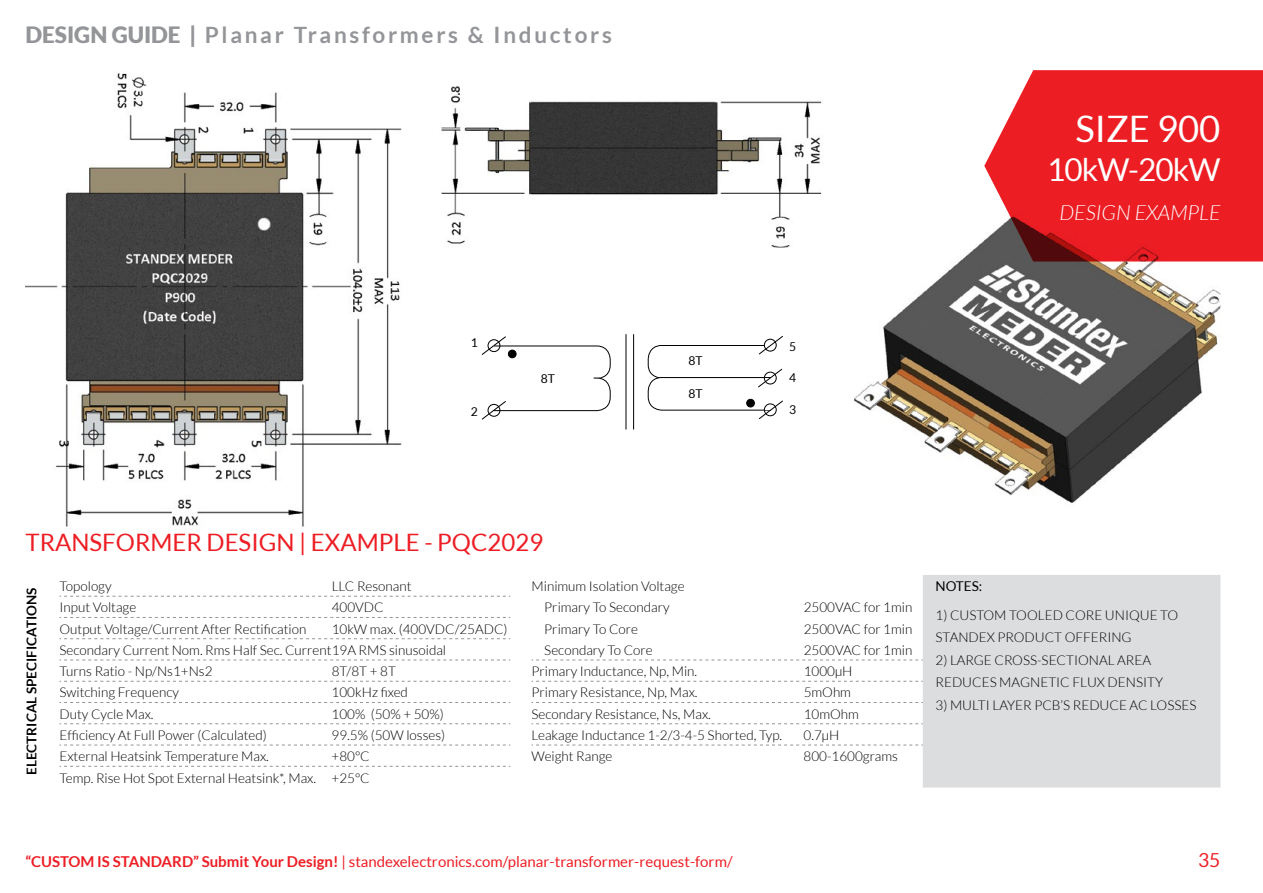
<style>
.page{position:relative;width:1263px;height:893px;background:#fff}
.page>*{position:absolute;margin:0;border:0;box-sizing:border-box;transform-origin:0 0}
.t1{font:36.45px "Lato";color:#fff}
.t2{font:31.5px "Lato";letter-spacing:-.03em;color:#fff}
.t3{font:24px "Lato";color:#ed1d24}
.t4{font:700 22.5px "Lato";letter-spacing:.12em;color:#939598}
.t5{font:italic 300 21px "Lato";color:#fff}
.t6{font:19.35px "Lato";color:#ed1d24}
.t7{font:15px "Lato";color:#ed1d24}
.t8{font:300 13.5px/22.5px "Lato";color:#000}
.t9{font:700 13.5px "Lato";color:#000}
.t10{font:13.5px "Lato";color:#000}
.t11{font:12.15px "Lato";color:#000}
.s1{font-weight:900}
.s2{font-weight:700}
</style>
<div class="page">
<img style="left:854px;top:240px;width:366px;height:263px">
<img style="left:441px;top:86px;width:381px;height:162px">
<img style="left:26px;top:73px;width:376px;height:454px">
<svg style="left:647px;top:335px;width:136px;height:85px"></svg>
<div style="left:747px;top:399px;width:7px;height:8px;background:#000;border-radius:50%"></div>
<div style="left:746px;top:399px;width:8px;height:8px;border:1px solid #000;border-radius:50%"></div>
<svg style="left:481px;top:336px;width:130px;height:84px"></svg>
<div style="left:508px;top:350px;width:8px;height:8px;background:#000;border-radius:50%"></div>
<div style="left:508px;top:350px;width:8px;height:8px;border:1px solid #000;border-radius:50%"></div>
<hr style="left:633px;top:334px;width:1px;height:96px;background:#000">
<hr style="left:626px;top:334px;width:1px;height:96px;background:#000">
<div style="left:923px;top:575px;width:297px;height:212px;background:#dcddde"></div>
<svg style="left:60px;top:596px;width:450px;height:1px"></svg>
<svg style="left:60px;top:617px;width:450px;height:1px"></svg>
<svg style="left:531px;top:660px;width:392px;height:1px"></svg>
<svg style="left:60px;top:681px;width:450px;height:1px"></svg>
<svg style="left:531px;top:681px;width:392px;height:1px"></svg>
<svg style="left:60px;top:702px;width:450px;height:1px"></svg>
<svg style="left:531px;top:702px;width:392px;height:1px"></svg>
<svg style="left:60px;top:723px;width:450px;height:1px"></svg>
<svg style="left:531px;top:723px;width:392px;height:1px"></svg>
<svg style="left:60px;top:745px;width:450px;height:1px"></svg>
<svg style="left:531px;top:745px;width:392px;height:1px"></svg>
<svg style="left:60px;top:766px;width:450px;height:1px"></svg>
<svg style="left:60px;top:638px;width:450px;height:1px"></svg>
<svg style="left:60px;top:660px;width:450px;height:1px"></svg>
<svg style="left:984px;top:70px;width:279px;height:191px;fill:#ed1d24"></svg>
<h3 class="t4" style="left:26px;top:22px;width:588px"><span class="s1">DESIGN GUIDE |</span> Planar Transformers &amp; Inductors</h3>
<p class="t11" style="left:471px;top:336px;width:9px">1</p>
<p class="t11" style="left:471px;top:405px;width:9px">2</p>
<p class="t11" style="left:541px;top:372px;width:16px">8T</p>
<h3 class="t3" style="left:26px;top:529px;width:519px">TRANSFORMER DESIGN | EXAMPLE - PQC2029</h3>
<p class="t11" style="left:689px;top:353px;width:16px">8T</p>
<p class="t11" style="left:689px;top:386px;width:16px">8T</p>
<p class="t11" style="left:789px;top:340px;width:9px">5</p>
<p class="t11" style="left:789px;top:371px;width:9px">4</p>
<p class="t11" style="left:789px;top:403px;width:9px">3</p>
<h1 class="t1" style="left:1075px;top:108px;width:146px">SIZE 900</h1>
<h2 class="t2" style="left:1047px;top:152px;width:175px">10kW-20kW</h2>
<h3 class="t5" style="left:1059px;top:201px;width:162px">DESIGN EXAMPLE</h3>
<p class="t9" style="left:24px;top:775px;width:189px;rotate:-90deg">ELECTRICAL SPECIFICATIONS</p>
<p class="t8" style="left:60px;top:575px;width:54px">Topology</p>
<p class="t8" style="left:332px;top:575px;width:81px">LLC Resonant</p>
<p class="t8" style="left:531px;top:575px;width:155px">Minimum Isolation Voltage</p>
<p class="t10" style="left:935px;top:579px;width:48px">NOTES:</p>
<p class="t8" style="left:60px;top:596px;width:78px">Input Voltage</p>
<p class="t8" style="left:332px;top:596px;width:53px">400VDC</p>
<p class="t8" style="left:544px;top:596px;width:127px">Primary To Secondary</p>
<p class="t8" style="left:804px;top:596px;width:110px">2500VAC for 1min</p>
<p class="t8" style="left:935px;top:604px;width:244px">1) CUSTOM TOOLED CORE UNIQUE TO<br>STANDEX PRODUCT OFFERING</p>
<p class="t8" style="left:935px;top:649px;width:229px">2) LARGE CROSS-SECTIONAL AREA<br>REDUCES MAGNETIC FLUX DENSITY</p>
<p class="t8" style="left:935px;top:694px;width:262px">3) MULTI LAYER PCB’S REDUCE AC LOSSES</p>
<p class="t8" style="left:60px;top:617px;width:248px">Output Voltage/Current After Rectification</p>
<p class="t8" style="left:332px;top:617px;width:177px">10kW max. (400VDC/25ADC)</p>
<p class="t8" style="left:544px;top:617px;width:95px">Primary To Core</p>
<p class="t8" style="left:804px;top:617px;width:110px">2500VAC for 1min</p>
<p class="t8" style="left:60px;top:639px;width:388px">Secondary Current Nom. Rms Half Sec. Current19A RMS sinusoidal</p>
<p class="t8" style="left:544px;top:639px;width:110px">Secondary To Core</p>
<p class="t8" style="left:804px;top:639px;width:110px">2500VAC for 1min</p>
<p class="t8" style="left:60px;top:660px;width:155px">Turns Ratio - Np/Ns1+Ns2</p>
<p class="t8" style="left:332px;top:660px;width:66px">8T/8T + 8T</p>
<p class="t8" style="left:531px;top:660px;width:167px">Primary Inductance, Np, Min.</p>
<p class="t8" style="left:804px;top:660px;width:50px">1000µH</p>
<p class="t8" style="left:60px;top:681px;width:121px">Switching Frequency</p>
<p class="t8" style="left:332px;top:681px;width:78px">100kHz fixed</p>
<p class="t8" style="left:531px;top:681px;width:167px">Primary Resistance, Np, Max.</p>
<p class="t8" style="left:804px;top:681px;width:49px">5mOhm</p>
<p class="t8" style="left:59px;top:703px;width:96px">Duty Cycle Max.</p>
<p class="t8" style="left:332px;top:703px;width:114px">100% (50% + 50%)</p>
<p class="t8" style="left:531px;top:703px;width:181px">Secondary Resistance, Ns, Max.</p>
<p class="t8" style="left:804px;top:703px;width:57px">10mOhm</p>
<p class="t8" style="left:59px;top:724px;width:209px">Efficiency At Full Power (Calculated)</p>
<p class="t8" style="left:332px;top:724px;width:115px">99.5% (50W losses)</p>
<p class="t8" style="left:531px;top:724px;width:252px">Leakage Inductance 1-2/3-4-5 Shorted, Typ.</p>
<p class="t8" style="left:804px;top:724px;width:37px">0.7µH</p>
<p class="t8" style="left:59px;top:745px;width:211px">External Heatsink Temperature Max.</p>
<p class="t8" style="left:332px;top:745px;width:39px">+80°C</p>
<p class="t8" style="left:531px;top:745px;width:82px">Weight Range</p>
<p class="t8" style="left:804px;top:745px;width:96px">800-1600grams</p>
<p class="t8" style="left:59px;top:766px;width:312px">Temp. Rise Hot Spot External Heatsink*, Max. +25°C</p>
<p class="t7" style="left:26px;top:854px;width:708px"><span class="s2">“CUSTOM IS STANDARD” Submit Your Design!</span> | standexelectronics.com/planar-transformer-request-form/</p>
<h3 class="t6" style="left:1198px;top:850px;width:24px">35</h3>
</div>
